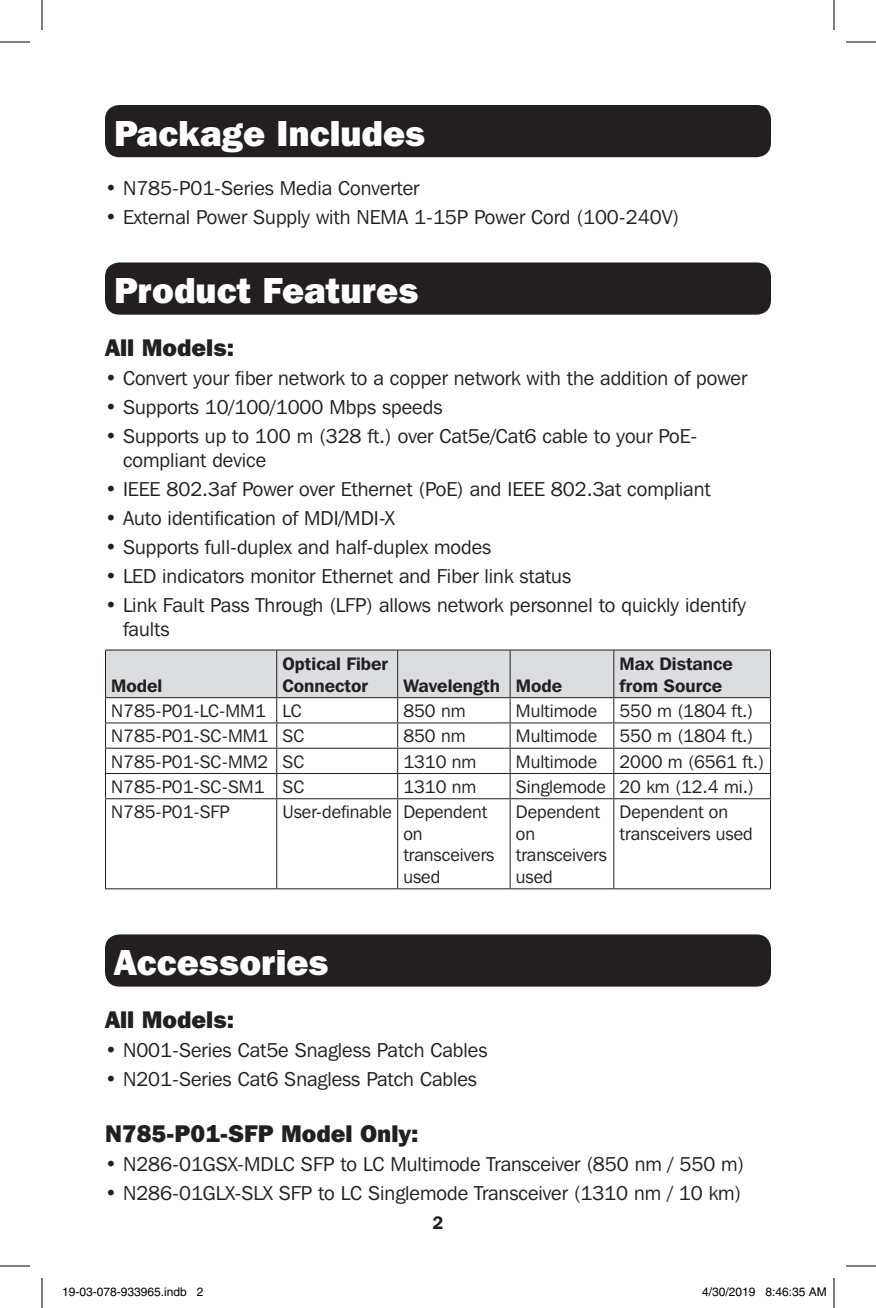
<style>
.page{position:relative;width:876px;height:1308px;background:#fff}
.page>*{position:absolute;margin:0;border:0;box-sizing:border-box;transform-origin:0 0}
.t1{font:800 36px "Franklin Gothic IT Cby BT";color:#fff}
.t2{font:800 24px "Franklin Gothic IT Cby BT";color:#231f20}
.t3{font:20px/24px "Franklin Gothic IT Cby BT";color:#231f20}
.t4{font:18px/21.6px "Franklin Gothic IT Cby BT";color:#231f20}
.t5{font:600 18px/21.6px "Franklin Gothic IT Cby BT";color:#231f20}
.t6{font:12px "Helvetica";color:#000}
</style>
<div class="page">
<div style="left:105px;top:105px;width:666px;height:52px;background:#231f20;border-radius:14px"></div>
<div style="left:105px;top:934px;width:666px;height:53px;background:#231f20;border-radius:14px"></div>
<div style="left:105px;top:262px;width:666px;height:53px;background:#231f20;border-radius:14px"></div>
<svg style="left:105px;top:650px;width:666px;height:148px"></svg>
<hr style="left:105px;top:798px;width:172px;height:1px;background:#231f20">
<hr style="left:105px;top:799px;width:1px;height:89px;background:#231f20">
<hr style="left:277px;top:798px;width:121px;height:1px;background:#231f20">
<hr style="left:276px;top:799px;width:1px;height:89px;background:#231f20">
<hr style="left:398px;top:798px;width:112px;height:1px;background:#231f20">
<hr style="left:397px;top:799px;width:1px;height:89px;background:#231f20">
<hr style="left:510px;top:798px;width:104px;height:1px;background:#231f20">
<hr style="left:510px;top:799px;width:1px;height:89px;background:#231f20">
<hr style="left:614px;top:798px;width:157px;height:1px;background:#231f20">
<hr style="left:613px;top:799px;width:1px;height:89px;background:#231f20">
<hr style="left:770px;top:799px;width:1px;height:89px;background:#231f20">
<hr style="left:105px;top:888px;width:172px;height:1px;background:#231f20">
<hr style="left:277px;top:888px;width:121px;height:1px;background:#231f20">
<hr style="left:398px;top:888px;width:112px;height:1px;background:#231f20">
<hr style="left:510px;top:888px;width:104px;height:1px;background:#231f20">
<hr style="left:614px;top:888px;width:157px;height:1px;background:#231f20">
<hr style="left:0;top:42px;width:30px;height:1px;background:#000">
<hr style="left:846px;top:42px;width:30px;height:1px;background:#000">
<hr style="left:0;top:1266px;width:30px;height:1px;background:#000">
<hr style="left:846px;top:1266px;width:30px;height:1px;background:#000">
<hr style="left:42px;top:0;width:1px;height:30px;background:#000">
<hr style="left:42px;top:1278px;width:1px;height:30px;background:#000">
<hr style="left:834px;top:0;width:1px;height:30px;background:#000">
<hr style="left:834px;top:1278px;width:1px;height:30px;background:#000">
<p class="t1" style="left:114px;top:110px;width:313px">Package Includes</p>
<p class="t3" style="left:105px;top:175px;width:316px">• N785-P01-Series Media Converter</p>
<p class="t3" style="left:105px;top:204px;width:576px">• External Power Supply with NEMA 1-15P Power Cord (100-240V)</p>
<p class="t1" style="left:114px;top:267px;width:306px">Product Features</p>
<p class="t2" style="left:105px;top:332px;width:131px">All Models:</p>
<p class="t3" style="left:105px;top:366px;width:644px">• Convert your fiber network to a copper network with the addition of power</p>
<p class="t3" style="left:105px;top:395px;width:339px">• Supports 10/100/1000 Mbps speeds</p>
<p class="t3" style="left:123px;top:424px;width:576px;text-indent:-18px">• Supports up to 100 m (328 ft.) over Cat5e/Cat6 cable to your PoE&shy;compliant device</p>
<p class="t3" style="left:105px;top:477px;width:607px">• IEEE 802.3af Power over Ethernet (PoE) and IEEE 802.3at compliant</p>
<p class="t3" style="left:105px;top:506px;width:292px">• Auto identification of MDI/MDI-X</p>
<p class="t3" style="left:105px;top:535px;width:388px">• Supports full-duplex and half-duplex modes</p>
<p class="t3" style="left:105px;top:564px;width:468px">• LED indicators monitor Ethernet and Fiber link status</p>
<p class="t3" style="left:123px;top:593px;width:624px;text-indent:-18px">• Link Fault Pass Through (LFP) allows network personnel to quickly identify faults</p>
<p class="t5" style="left:111px;top:674px;width:53px">Model</p>
<p class="t5" style="left:282px;top:653px;width:107px">Optical Fiber<br>Connector</p>
<p class="t5" style="left:403px;top:674px;width:98px">Wavelength</p>
<p class="t5" style="left:516px;top:674px;width:48px">Mode</p>
<p class="t5" style="left:620px;top:653px;width:115px">Max Distance from Source</p>
<p class="t4" style="left:111px;top:700px;width:156px">N785-P01-LC-MM1</p>
<p class="t4" style="left:282px;top:700px;width:21px">LC</p>
<p class="t4" style="left:403px;top:700px;width:64px">850 nm</p>
<p class="t4" style="left:516px;top:700px;width:83px">Multimode</p>
<p class="t4" style="left:620px;top:700px;width:135px">550 m (1804 ft.)</p>
<p class="t4" style="left:111px;top:725px;width:159px">N785-P01-SC-MM1</p>
<p class="t4" style="left:282px;top:725px;width:23px">SC</p>
<p class="t4" style="left:403px;top:725px;width:64px">850 nm</p>
<p class="t4" style="left:516px;top:725px;width:83px">Multimode</p>
<p class="t4" style="left:620px;top:725px;width:135px">550 m (1804 ft.)</p>
<p class="t4" style="left:111px;top:750px;width:159px">N785-P01-SC-MM2</p>
<p class="t4" style="left:282px;top:750px;width:23px">SC</p>
<p class="t4" style="left:403px;top:750px;width:74px">1310 nm</p>
<p class="t4" style="left:516px;top:750px;width:83px">Multimode</p>
<p class="t4" style="left:620px;top:750px;width:146px">2000 m (6561 ft.)</p>
<p class="t4" style="left:111px;top:776px;width:155px">N785-P01-SC-SM1</p>
<p class="t4" style="left:282px;top:776px;width:23px">SC</p>
<p class="t4" style="left:403px;top:776px;width:74px">1310 nm</p>
<p class="t4" style="left:516px;top:776px;width:91px">Singlemode</p>
<p class="t4" style="left:620px;top:776px;width:136px">20 km (12.4 mi.)</p>
<p class="t4" style="left:111px;top:801px;width:120px">N785-P01-SFP</p>
<p class="t4" style="left:282px;top:801px;width:111px">User-definable</p>
<p class="t4" style="left:403px;top:801px;width:93px">Dependent on transceivers used</p>
<p class="t4" style="left:516px;top:801px;width:93px">Dependent on transceivers used</p>
<p class="t4" style="left:620px;top:801px;width:135px">Dependent on transceivers used</p>
<p class="t1" style="left:114px;top:939px;width:216px">Accessories</p>
<p class="t2" style="left:105px;top:1004px;width:131px">All Models:</p>
<p class="t3" style="left:105px;top:1038px;width:384px">• N001-Series Cat5e Snagless Patch Cables</p>
<p class="t3" style="left:105px;top:1067px;width:374px">• N201-Series Cat6 Snagless Patch Cables</p>
<p class="t2" style="left:105px;top:1118px;width:315px">N785-P01-SFP Model Only:</p>
<p class="t3" style="left:105px;top:1152px;width:641px">• N286-01GSX-MDLC SFP to LC Multimode Transceiver (850 nm / 550 m)</p>
<p class="t3" style="left:105px;top:1181px;width:638px">• N286-01GLX-SLX SFP to LC Singlemode Transceiver (1310 nm / 10 km)</p>
<p class="t5" style="left:433px;top:1211px;width:12px">2</p>
<p class="t6" style="left:62px;top:1285px;width:143px">19-03-078-933965.indb 2</p>
<p class="t6" style="left:702px;top:1285px;width:126px">4/30/2019 8:46:35 AM</p>
</div>
